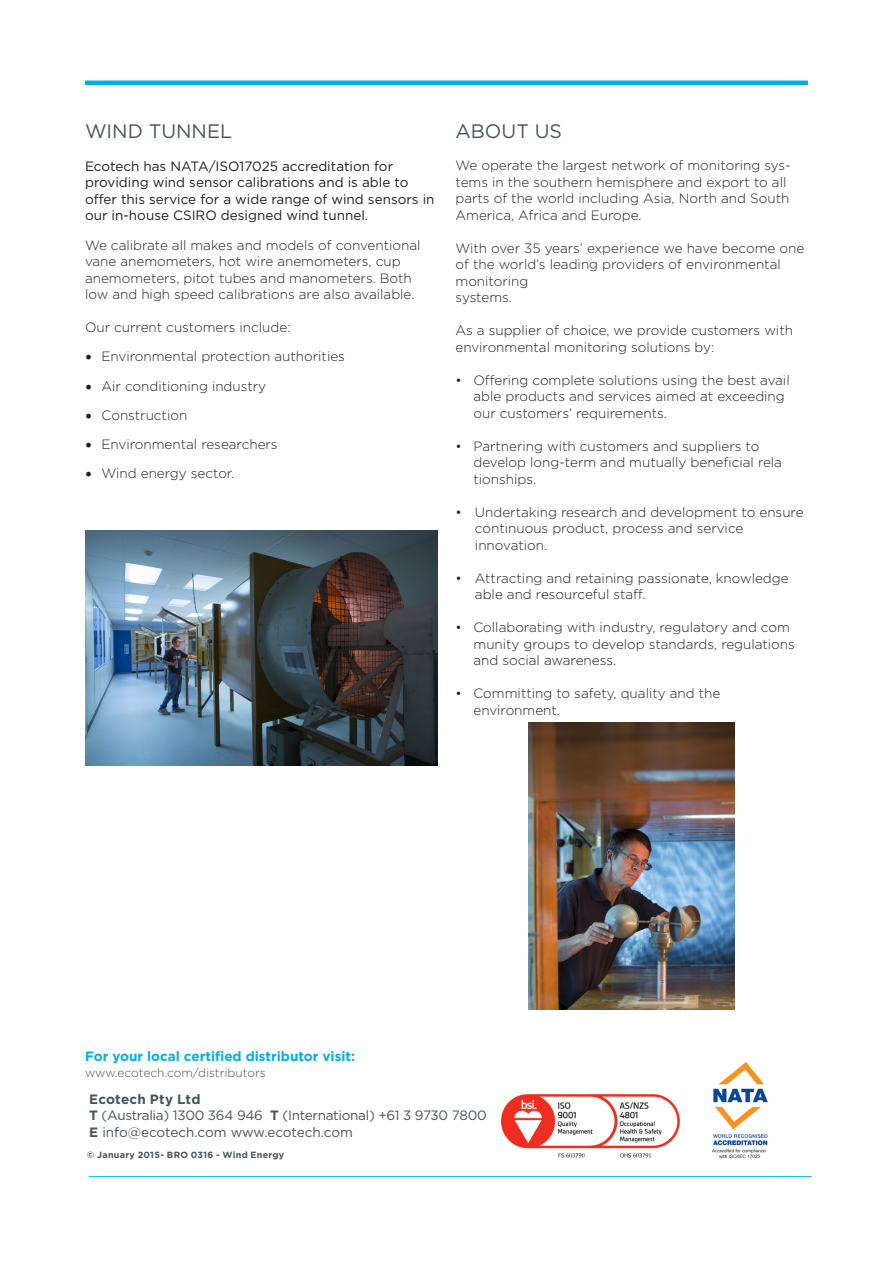
<style>
.page{position:relative;width:893px;height:1263px;background:#fff}
.page>*{position:absolute;margin:0;border:0;box-sizing:border-box;transform-origin:0 0}
.t1{font:19.5px "Gotham";color:#45555f}
.t2{font:300 13.5px/16.5px "Gotham";color:#231f20}
.t3{font:13.5px/16.5px "Gotham";color:#231f20}
.t4{font:13.5px/16.5px "Gotham";letter-spacing:-.02em;color:#45555f}
.t5{font:700 13.5px "Gotham";color:#00aeef}
.t6{font:700 13.5px "Gotham";letter-spacing:.01em;color:#45555f}
.t7{font:300 12px "Gotham";color:#45555f}
.t8{font:700 9px "Gotham";letter-spacing:.03em;color:#45555f}
.s1{font-family:"Minion Pro";font-weight:400;font-size:18px}
.s2{font-weight:700}
</style>
<div class="page">
<svg style="left:85px;top:80px;width:692px;height:6px"></svg>
<img style="left:85px;top:530px;width:352px;height:235px">
<hr style="left:85px;top:81px;width:723px;height:4px;background:#00aeef">
<hr style="left:89px;top:1176px;width:723px;height:1px;background:#00aeef">
<img style="left:529px;top:723px;width:206px;height:286px">
<img style="left:502px;top:1094px;width:177px;height:64px">
<img style="left:712px;top:1062px;width:56px;height:97px">
<p class="t1" style="left:85px;top:118px;width:149px">WIND TUNNEL</p>
<p class="t3" style="left:85px;top:157px;width:351px">Ecotech has NATA/ISO17025 accreditation for providing wind sensor calibrations and is able to offer this service for a wide range of wind sensors in our in-house CSIRO designed wind tunnel.</p>
<p class="t2" style="left:85px;top:236px;width:337px">We calibrate all makes and models of conventional vane anemometers, hot wire anemometers, cup anemometers, pitot tubes and manometers. Both low and high speed calibrations are also available.</p>
<p class="t2" style="left:85px;top:319px;width:207px">Our current customers include:</p>
<p class="t2" style="left:85px;top:348px;width:261px"><span class="s1">•</span> Environmental protection authorities</p>
<p class="t2" style="left:85px;top:377px;width:183px"><span class="s1">•</span> Air conditioning industry</p>
<p class="t2" style="left:85px;top:406px;width:104px"><span class="s1">•</span> Construction</p>
<p class="t2" style="left:85px;top:436px;width:194px"><span class="s1">•</span> Environmental researchers</p>
<p class="t2" style="left:85px;top:465px;width:151px"><span class="s1">•</span> Wind energy sector.</p>
<p class="t1" style="left:455px;top:118px;width:108px">ABOUT US</p>
<p class="t2" style="left:455px;top:157px;width:337px">We operate the largest network of monitoring sys&shy;tems in the southern hemisphere and export to all parts of the world including Asia, North and South America, Africa and Europe.</p>
<p class="t2" style="left:455px;top:239px;width:350px">With over 35 years’ experience we have become one of the world’s leading providers of environmental monitoring<br>systems.</p>
<p class="t2" style="left:455px;top:322px;width:339px">As a supplier of choice, we provide customers with environmental monitoring solutions by:</p>
<p class="t2" style="left:473px;top:371px;width:318px;text-indent:-18px">• Offering complete solutions using the best avail able products and services aimed at exceeding our customers’ requirements.</p>
<p class="t2" style="left:473px;top:437px;width:310px;text-indent:-18px">• Partnering with customers and suppliers to develop long-term and mutually beneficial rela tionships.</p>
<p class="t2" style="left:475px;top:503px;width:330px;text-indent:-19px">• Undertaking research and development to ensure continuous product, process and service innovation.</p>
<p class="t2" style="left:475px;top:569px;width:315px;text-indent:-19px">• Attracting and retaining passionate, knowledge able and resourceful staff.</p>
<p class="t2" style="left:473px;top:619px;width:323px;text-indent:-18px">• Collaborating with industry, regulatory and com munity groups to develop standards, regulations and social awareness.</p>
<p class="t2" style="left:455px;top:685px;width:266px">• Committing to safety, quality and the</p>
<p class="t2" style="left:473px;top:701px;width:88px">environment.</p>
<p class="t5" style="left:85px;top:1047px;width:272px">For your local certified distributor visit:</p>
<p class="t7" style="left:85px;top:1065px;width:182px">www.ecotech.com/distributors</p>
<p class="t6" style="left:89px;top:1090px;width:113px">Ecotech Pty Ltd</p>
<p class="t4" style="left:89px;top:1107px;width:399px"><span class="s2">T</span> (Australia) 1300 364 946 <span class="s2">T</span> (International) +61 3 9730 7800<br><span class="s2">E</span> info@ecotech.com www.ecotech.com</p>
<p class="t8" style="left:87px;top:1148px;width:199px">© January 2015- BRO 0316 - Wind Energy</p>
</div>
